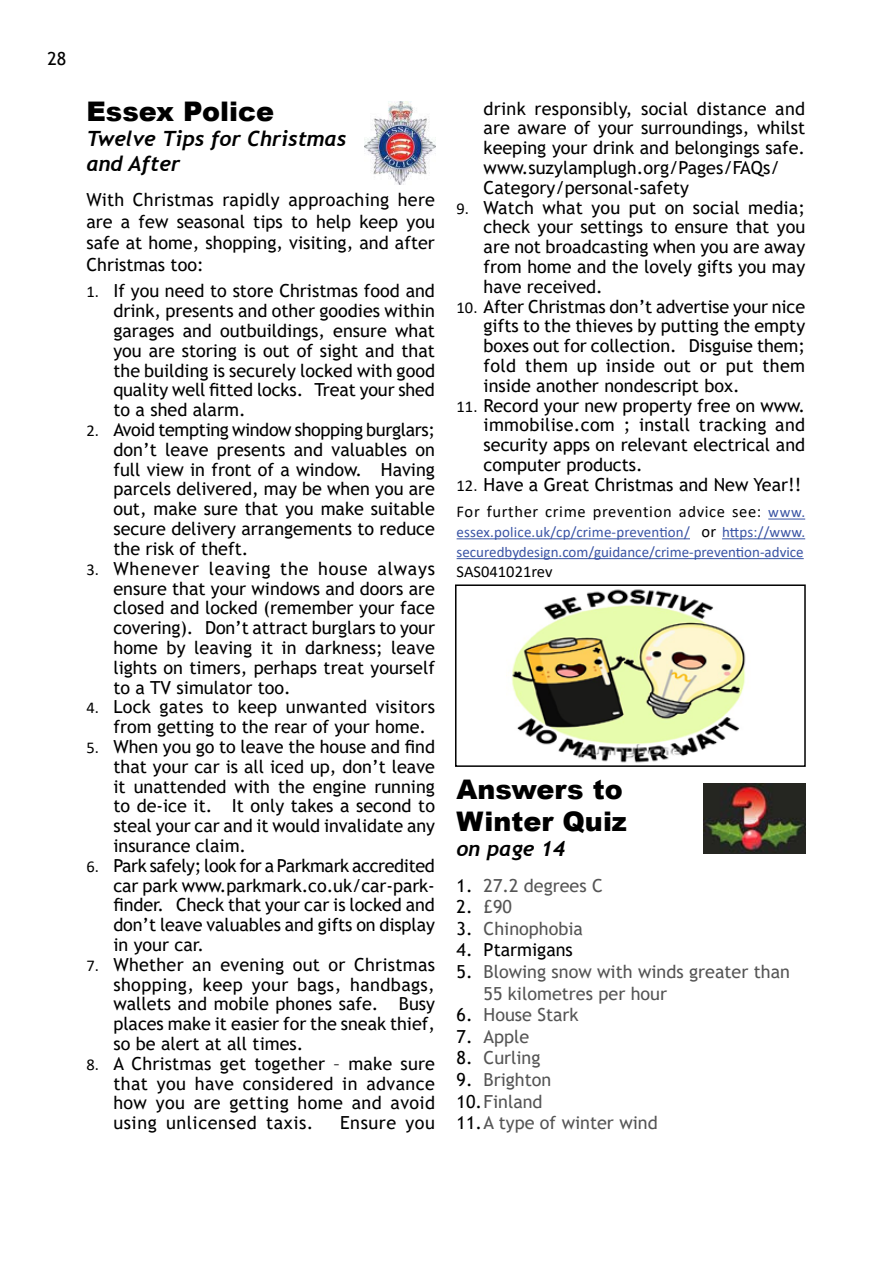
<style>
.page{position:relative;width:893px;height:1263px;background:#fff}
.page>*{position:absolute;margin:0;border:0;box-sizing:border-box;transform-origin:0 0}
.t1{font:900 27px/32.4px "Arial";color:#000}
.t2{font:italic 700 21px/25.2px "Trebuchet";color:#000}
.t3{font:18px/19.8px "Trebuchet MS";color:#000;text-align:justify}
.t4{font:18px/21.6px "Trebuchet MS";color:#555}
.t5{font:18px "Trebuchet MS";letter-spacing:.03em;color:#000}
.t6{font:16.5px "Calibri";letter-spacing:.04em;color:#000}
.t7{font:16.5px "Calibri";color:#000}
.t8{font:15px/19.8px "Calibri";color:#3953a4}
.s1{font-family:"Calibri";font-size:16.5px}
.s2{font-size:15px;color:#3953a4}
.s3{font-size:16.5px;color:#000}
.s4{color:#000}
</style>
<div class="page">
<img style="left:704px;top:783px;width:101px;height:70px">
<hr style="left:768px;top:518px;width:37px;height:1px;background:#3953a4">
<hr style="left:457px;top:538px;width:233px;height:1px;background:#3953a4">
<hr style="left:722px;top:538px;width:83px;height:1px;background:#3953a4">
<hr style="left:457px;top:558px;width:347px;height:1px;background:#3953a4">
<img style="left:365px;top:101px;width:70px;height:84px">
<img style="left:506px;top:589px;width:240px;height:174px">
<div style="left:455px;top:584px;width:351px;height:183px;border:2px solid #000"></div>
<p class="t3" style="left:48px;top:49px;width:20px">28</p>
<h1 class="t1" style="left:86px;top:94px;width:189px">Essex Police</h1>
<p class="t2" style="left:86px;top:126px;width:262px">Twelve Tips for Christmas and After</p>
<p class="t3" style="left:86px;top:189px;width:350px;line-height:21.6px">With Christmas rapidly approaching here are a few seasonal tips to help keep you safe at home, shopping, visiting, and after Christmas too:</p>
<p class="t3" style="left:113px;top:281px;width:323px;text-indent:-27px"><span class="s1">1.</span> If you need to store Christmas food and drink, presents and other goodies within garages and outbuildings, ensure what you are storing is out of sight and that the building is securely locked with good quality well fitted locks. Treat your shed to a shed alarm.</p>
<p class="t3" style="left:113px;top:420px;width:323px;text-indent:-27px"><span class="s1">2.</span> Avoid tempting window shopping burglars; don’t leave presents and valuables on full view in front of a window. Having parcels delivered, may be when you are out, make sure that you make suitable secure delivery arrangements to reduce the risk of theft.</p>
<p class="t3" style="left:113px;top:558px;width:323px;text-indent:-27px"><span class="s1">3.</span> Whenever leaving the house always ensure that your windows and doors are closed and locked (remember your face covering). Don’t attract burglars to your home by leaving it in darkness; leave lights on timers, perhaps treat yourself to a TV simulator too.</p>
<p class="t3" style="left:113px;top:697px;width:323px;text-indent:-27px"><span class="s1">4.</span> Lock gates to keep unwanted visitors from getting to the rear of your home.</p>
<p class="t3" style="left:113px;top:736px;width:323px;text-indent:-27px"><span class="s1">5.</span> When you go to leave the house and find that your car is all iced up, don’t leave it unattended with the engine running to de-ice it. It only takes a second to steal your car and it would invalidate any insurance claim.</p>
<p class="t3" style="left:113px;top:855px;width:323px;text-indent:-27px"><span class="s1">6.</span> Park safely; look for a Parkmark accredited car park www.parkmark.co.uk/car-park&shy;finder. Check that your car is locked and don’t leave valuables and gifts on display in your car.</p>
<p class="t3" style="left:113px;top:954px;width:323px;text-indent:-27px"><span class="s1">7.</span> Whether an evening out or Christmas shopping, keep your bags, handbags, wallets and mobile phones safe. Busy places make it easier for the sneak thief, so be alert at all times.</p>
<p class="t3" style="left:113px;top:1053px;width:323px;text-indent:-27px"><span class="s1">8.</span> A Christmas get together – make sure that you have considered in advance how you are getting home and avoid using unlicensed taxis.</p>
<p class="t5" style="left:340px;top:1111px;width:96px">Ensure you</p>
<p class="t3" style="left:484px;top:98px;width:323px;text-align:left">drink responsibly, social distance and are aware of your surroundings, whilst keeping your drink and belongings safe. www.suzylamplugh.org/Pages/FAQs/ Category/personal-safety</p>
<p class="t3" style="left:484px;top:197px;width:323px;text-indent:-27px"><span class="s1">9.</span> Watch what you put on social media; check your settings to ensure that you are not broadcasting when you are away from home and the lovely gifts you may have received.</p>
<p class="t3" style="left:484px;top:296px;width:323px;text-indent:-27px"><span class="s1">10.</span> After Christmas don’t advertise your nice gifts to the thieves by putting the empty boxes out for collection. Disguise them; fold them up inside out or put them inside another nondescript box.</p>
<p class="t3" style="left:484px;top:395px;width:323px;text-indent:-27px"><span class="s1">11.</span> Record your new property free on www. immobilise.com ; install tracking and security apps on relevant electrical and computer products.</p>
<p class="t3" style="left:457px;top:474px;width:346px"><span class="s1">12.</span> Have a Great Christmas and New Year!!</p>
<p class="t6" style="left:457px;top:500px;width:350px">For further crime prevention advice see: <span class="s2">www.</span></p>
<p class="t8" style="left:457px;top:522px;width:350px">essex.police.uk/cp/crime-prevention/ <span class="s3">or</span> https://www. securedbydesign.com/guidance/crime-prevention-advice</p>
<p class="t7" style="left:457px;top:560px;width:97px">SAS041021rev</p>
<h1 class="t1" style="left:457px;top:772px;width:172px">Answers to<br>Winter Quiz</h1>
<p class="t2" style="left:457px;top:836px;width:110px">on page 14</p>
<p class="t4" style="left:457px;top:874px;width:148px"><span class="s4">1.</span> 27.2 degrees C</p>
<p class="t4" style="left:457px;top:896px;width:57px"><span class="s4">2.</span> £90</p>
<p class="t4" style="left:457px;top:917px;width:128px"><span class="s4">3.</span> Chinophobia</p>
<p class="t3" style="left:457px;top:940px;width:118px">4. Ptarmigans</p>
<p class="t4" style="left:484px;top:961px;width:308px;text-indent:-27px"><span class="s4">5.</span> Blowing snow with winds greater than<br>55 kilometres per hour</p>
<p class="t4" style="left:457px;top:1004px;width:124px"><span class="s4">6.</span> House Stark</p>
<p class="t4" style="left:457px;top:1025px;width:74px"><span class="s4">7.</span> Apple</p>
<p class="t4" style="left:457px;top:1047px;width:85px"><span class="s4">8.</span> Curling</p>
<p class="t4" style="left:457px;top:1069px;width:203px"><span class="s4">9.</span> Brighton<br><span class="s4">10.</span>Finland<br><span class="s4">11.</span>A type of winter wind</p>
</div>
